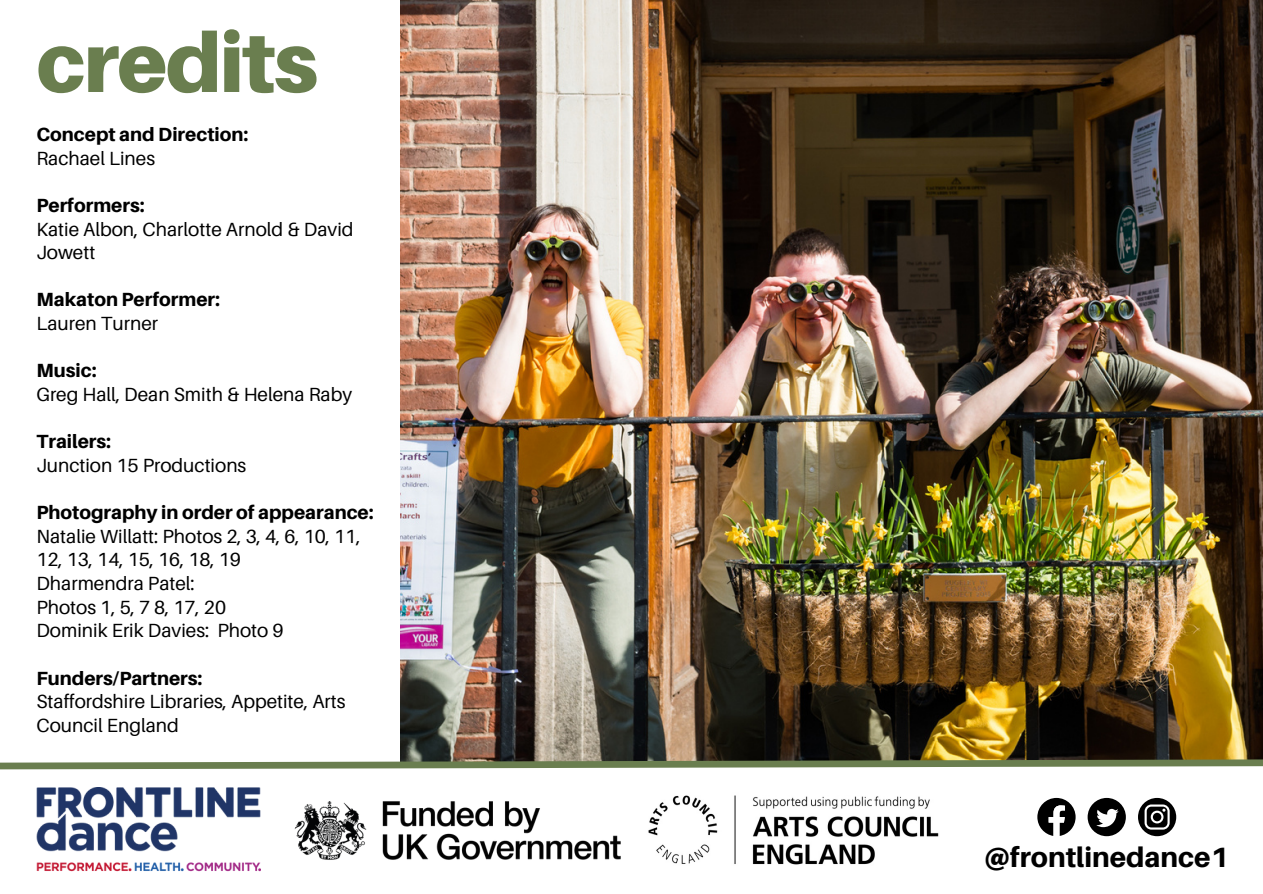
<style>
.page{position:relative;width:1263px;height:894px;background:#fff}
.page>*{position:absolute;margin:0;border:0;box-sizing:border-box;transform-origin:0 0}
.t1{font:900 83.4px "Aileron";letter-spacing:-.02em;color:#6a7e4f}
.t2{font:800 27.9px "Aileron";color:#000}
.t3{font:19.05px/23.5px "Aileron";color:#000}
.t4{font:800 19.05px "Aileron";color:#000}
</style>
<div class="page">
<img style="left:36px;top:787px;width:224px;height:85px">
<img style="left:648px;top:795px;width:291px;height:70px">
<img style="left:294px;top:801px;width:327px;height:59px">
<svg style="left:1037px;top:797px;width:39px;height:39px"></svg>
<svg style="left:1088px;top:797px;width:38px;height:39px"></svg>
<svg style="left:1138px;top:797px;width:38px;height:39px"></svg>
<img style="left:401px;top:0;width:862px;height:755px">
<svg style="left:0;top:755px;width:1263px;height:15px"></svg>
<p class="t1" style="left:36px;top:11px;width:283px">credits</p>
<p class="t4" style="left:36px;top:122px;width:213px">Concept and Direction:</p>
<p class="t3" style="left:36px;top:146px;width:120px">Rachael Lines</p>
<p class="t4" style="left:36px;top:193px;width:110px">Performers:</p>
<p class="t3" style="left:36px;top:217px;width:319px">Katie Albon, Charlotte Arnold &amp; David<br>Jowett</p>
<p class="t4" style="left:36px;top:288px;width:185px">Makaton Performer:</p>
<p class="t3" style="left:36px;top:311px;width:123px">Lauren Turner</p>
<p class="t4" style="left:36px;top:359px;width:62px">Music:</p>
<p class="t3" style="left:36px;top:382px;width:317px">Greg Hall, Dean Smith &amp; Helena Raby</p>
<p class="t4" style="left:36px;top:429px;width:76px">Trailers:</p>
<p class="t3" style="left:36px;top:453px;width:211px">Junction 15 Productions</p>
<p class="t4" style="left:36px;top:500px;width:339px">Photography in order of appearance:</p>
<p class="t3" style="left:36px;top:524px;width:326px">Natalie Willatt: Photos 2, 3, 4, 6, 10, 11,<br>12, 13, 14, 15, 16, 18, 19</p>
<p class="t3" style="left:36px;top:571px;width:160px">Dharmendra Patel:</p>
<p class="t3" style="left:36px;top:594px;width:191px">Photos 1, 5, 7 8, 17, 20</p>
<p class="t3" style="left:36px;top:618px;width:249px">Dominik Erik Davies: Photo 9</p>
<p class="t4" style="left:36px;top:666px;width:168px">Funders/Partners:</p>
<p class="t3" style="left:36px;top:689px;width:311px">Staffordshire Libraries, Appetite, Arts<br>Council England</p>
<p class="t2" style="left:984px;top:839px;width:246px">@frontlinedance1</p>
</div>
